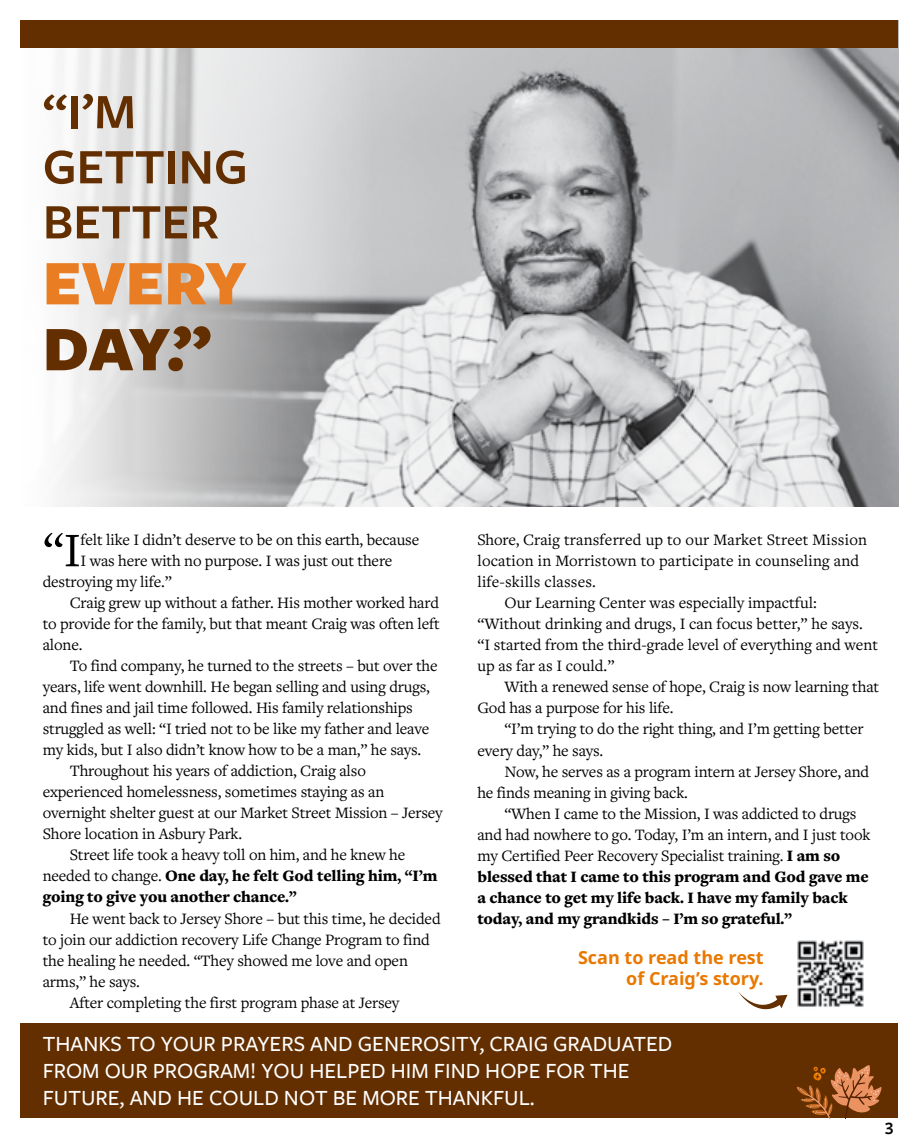
<style>
.page{position:relative;width:918px;height:1148px;background:#fff}
.page>*{position:absolute;margin:0;border:0;box-sizing:border-box;transform-origin:0 0}
.t1{font:900 65.85px "Freight Sans Pro";color:#e97d23}
.t2{font:900 65.85px "Freight Sans Pro";color:#642f00}
.t3{font:600 51.45px/55.1px "Freight Sans Pro";color:#642f00}
.t4{font:50.1px "Freight Text";color:#000}
.t5{font:500 22.5px/27px "Freight Sans Pro";color:#fff}
.t6{font:700 18px/21.6px "Noto Sans";color:#e97800;text-align:right}
.t7{font:600 18px "Freight Sans Pro";color:#000}
.t8{font:16.5px "Freight Text";letter-spacing:-.01em;color:#000}
.t9{font:900 16.5px "Freight Text";letter-spacing:-.01em;color:#000}
.t10{font:16.5px "Freight Text";letter-spacing:.01em;color:#000}
.s1{font-weight:400}
.s2{font-weight:900}
</style>
<div class="page">
<img style="left:797px;top:940px;width:67px;height:67px">
<svg style="left:738px;top:992px;width:49px;height:17px"></svg>
<img style="left:374px;top:48px;width:524px;height:459px">
<svg style="left:57px;top:48px;width:317px;height:459px"></svg>
<div style="left:21px;top:1023px;width:877px;height:95px;background:#642f00"></div>
<svg style="left:797px;top:1065px;width:85px;height:53px"></svg>
<div style="left:20px;top:21px;width:878px;height:27px;background:#642f00"></div>
<h2 class="t3" style="left:43px;top:82px;width:206px">“I’M<br>GETTING<br>BETTER</h2>
<h1 class="t1" style="left:43px;top:237px;width:206px">EVERY</h1>
<h1 class="t2" style="left:43px;top:303px;width:170px">DAY.”</h1>
<h3 class="t4" style="left:43px;top:517px;width:40px">“I</h3>
<p class="t8" style="left:81px;top:529px;width:340px">felt like I didn’t deserve to be on this earth, because</p>
<p class="t8" style="left:81px;top:550px;width:313px">I was here with no purpose. I was just out there</p>
<p class="t8" style="left:43px;top:571px;width:130px">destroying my life.”</p>
<p class="t8" style="left:70px;top:592px;width:371px">Craig grew up without a father. His mother worked hard</p>
<p class="t8" style="left:43px;top:613px;width:399px">to provide for the family, but that meant Craig was often left</p>
<p class="t8" style="left:43px;top:634px;width:41px">alone.</p>
<p class="t8" style="left:70px;top:655px;width:369px">To find company, he turned to the streets – but over the</p>
<p class="t8" style="left:43px;top:676px;width:389px">years, life went downhill. He began selling and using drugs,</p>
<p class="t8" style="left:43px;top:697px;width:372px">and fines and jail time followed. His family relationships</p>
<p class="t8" style="left:43px;top:718px;width:388px">struggled as well: “I tried not to be like my father and leave</p>
<p class="t8" style="left:43px;top:739px;width:380px">my kids, but I also didn’t know how to be a man,” he says.</p>
<p class="t8" style="left:70px;top:760px;width:298px">Throughout his years of addiction, Craig also</p>
<p class="t8" style="left:43px;top:781px;width:343px">experienced homelessness, sometimes staying as an</p>
<p class="t8" style="left:43px;top:802px;width:401px">overnight shelter guest at our Market Street Mission – Jersey</p>
<p class="t8" style="left:43px;top:823px;width:201px">Shore location in Asbury Park.</p>
<p class="t8" style="left:70px;top:844px;width:337px">Street life took a heavy toll on him, and he knew he</p>
<p class="t9" style="left:43px;top:865px;width:396px"><span class="s1">needed to change.</span> One day, he felt God telling him, “I’m</p>
<p class="t9" style="left:43px;top:886px;width:256px">going to give you another chance.”</p>
<p class="t8" style="left:70px;top:907px;width:372px">He went back to Jersey Shore – but this time, he decided</p>
<p class="t8" style="left:43px;top:928px;width:389px">to join our addiction recovery Life Change Program to find</p>
<p class="t8" style="left:43px;top:949px;width:367px">the healing he needed. “They showed me love and open</p>
<p class="t8" style="left:43px;top:970px;width:99px">arms,” he says.</p>
<p class="t8" style="left:70px;top:991px;width:331px">After completing the first program phase at Jersey</p>
<p class="t10" style="left:477px;top:529px;width:391px">Shore, Craig transferred up to our Market Street Mission</p>
<p class="t10" style="left:477px;top:550px;width:383px">location in Morristown to participate in counseling and</p>
<p class="t10" style="left:477px;top:571px;width:120px">life-skills classes.</p>
<p class="t8" style="left:504px;top:592px;width:314px">Our Learning Center was especially impactful:</p>
<p class="t8" style="left:477px;top:613px;width:387px">“Without drinking and drugs, I can focus better,” he says.</p>
<p class="t8" style="left:477px;top:634px;width:402px">“I started from the third-grade level of everything and went</p>
<p class="t8" style="left:477px;top:655px;width:138px">up as far as I could.”</p>
<p class="t8" style="left:504px;top:676px;width:376px">With a renewed sense of hope, Craig is now learning that</p>
<p class="t8" style="left:477px;top:697px;width:198px">God has a purpose for his life.</p>
<p class="t8" style="left:504px;top:718px;width:361px">“I’m trying to do the right thing, and I’m getting better</p>
<p class="t8" style="left:477px;top:739px;width:127px">every day,” he says.</p>
<p class="t8" style="left:504px;top:760px;width:366px">Now, he serves as a program intern at Jersey Shore, and</p>
<p class="t8" style="left:477px;top:781px;width:212px">he finds meaning in giving back.</p>
<p class="t8" style="left:504px;top:802px;width:354px">“When I came to the Mission, I was addicted to drugs</p>
<p class="t8" style="left:477px;top:823px;width:394px">and had nowhere to go. Today, I’m an intern, and I just took</p>
<p class="t8" style="left:477px;top:844px;width:364px">my Certified Peer Recovery Specialist training. <span class="s2">I am so</span></p>
<p class="t9" style="left:477px;top:865px;width:393px">blessed that I came to this program and God gave me</p>
<p class="t9" style="left:477px;top:886px;width:372px">a chance to get my life back. I have my family back</p>
<p class="t9" style="left:477px;top:907px;width:316px">today, and my grandkids – I’m so grateful.”</p>
<p class="t6" style="left:578px;top:946px;width:187px">Scan to read the rest of Craig’s story.</p>
<h3 class="t5" style="left:43px;top:1029px;width:631px">THANKS TO YOUR PRAYERS AND GENEROSITY, CRAIG GRADUATED<br>FROM OUR PROGRAM! YOU HELPED HIM FIND HOPE FOR THE<br>FUTURE, AND HE COULD NOT BE MORE THANKFUL.</h3>
<p class="t7" style="left:885px;top:1115px;width:10px">3</p>
</div>
